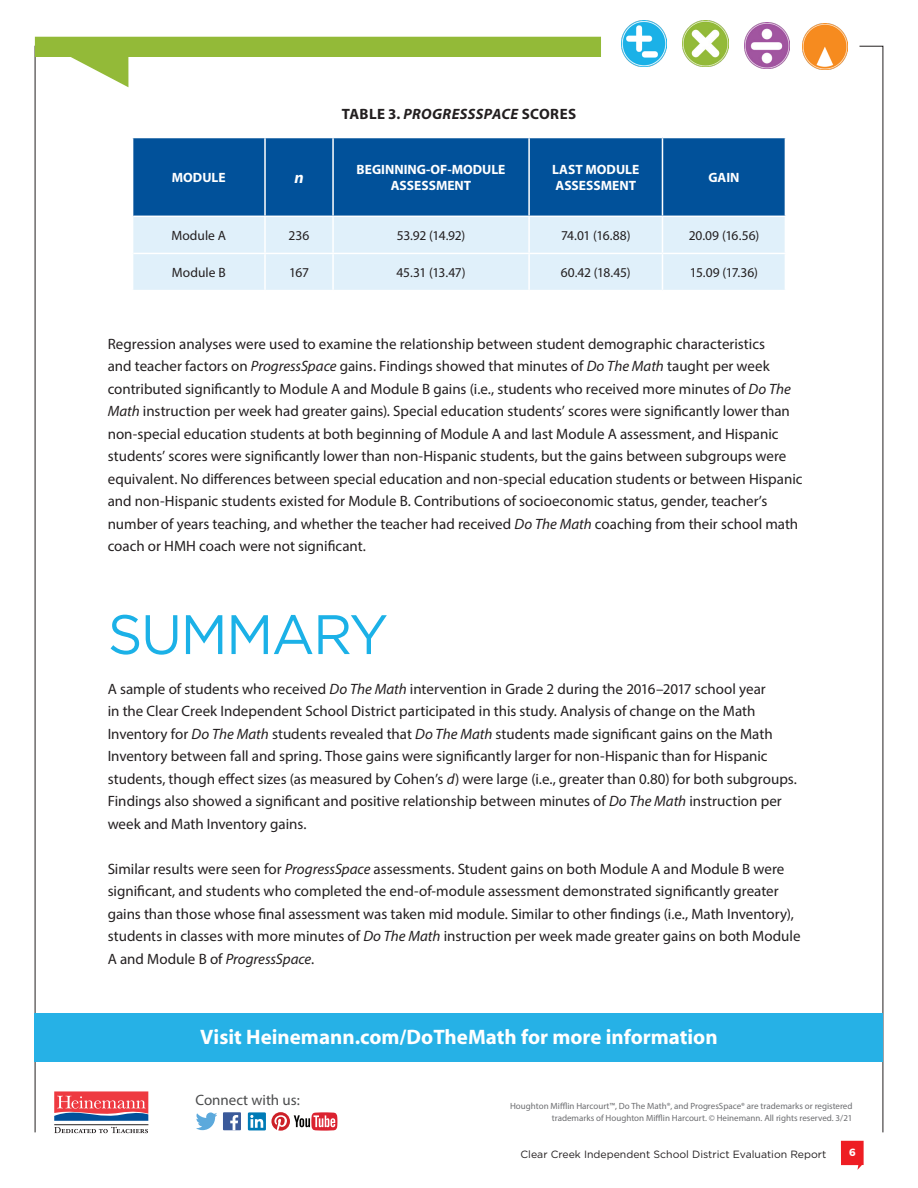
<style>
.page{position:relative;width:918px;height:1188px;background:#fff}
.page>*{position:absolute;margin:0;border:0;box-sizing:border-box;transform-origin:0 0}
.t1{font:55.5px "Gotham";letter-spacing:-.03em;color:#1bb1e7}
.t2{font:700 21px "Myriad";color:#fff}
.t3{font:italic 700 16.5px "Myriad Pro";color:#fff}
.Body{font:15px/22.5px "Myriad Pro";color:#231f20}
.Body-2{font:700 15px "Myriad Pro";letter-spacing:.02em;color:#231f20}
.copyright{font:15px "Myriad Pro";color:#4b4c4d}
.Body-3{font:13.5px "Myriad Pro";letter-spacing:-.01em;color:#231f20}
.t4{font:700 13.5px/16.2px "Myriad Pro";color:#fff;text-align:center}
.t5{font:10.5px "Gotham";color:#231f20}
.t6{font:700 10.5px "Montserrat";color:#fff}
.t7{font:9px/12px "Myriad Pro";color:#6c6d70;text-align:right}
.s1{font-style:italic}
</style>
<div class="page">
<img style="left:622px;top:21px;width:45px;height:45px">
<img style="left:683px;top:21px;width:45px;height:45px">
<img style="left:744px;top:23px;width:45px;height:45px">
<img style="left:802px;top:24px;width:46px;height:45px">
<svg style="left:859px;top:46px;width:24px;height:1087px"></svg>
<svg style="left:35px;top:37px;width:566px;height:50px"></svg>
<svg style="left:196px;top:1112px;width:21px;height:18px"></svg>
<div style="left:223px;top:1112px;width:18px;height:18px;background:#3b5a9a"></div>
<svg style="left:230px;top:1115px;width:8px;height:15px"></svg>
<div style="left:248px;top:1112px;width:18px;height:18px;background:#007bb6"></div>
<svg style="left:250px;top:1115px;width:13px;height:13px"></svg>
<svg style="left:271px;top:1112px;width:66px;height:19px"></svg>
<div style="left:35px;top:1014px;width:848px;height:48px;background:#26b1e6"></div>
<svg style="left:54px;top:1091px;width:94px;height:30px;background:#bb5f74"></svg>
<hr style="left:54px;top:1124px;width:94px;height:1px;background:#231f20">
<svg style="left:54px;top:1127px;width:94px;height:6px"></svg>
<svg style="left:841px;top:1141px;width:23px;height:29px"></svg>
<div style="left:133px;top:138px;width:652px;height:78px;background:#01519a"></div>
<div style="left:133px;top:217px;width:652px;height:73px;background:#e0f0fa"></div>
<hr style="left:264px;top:138px;width:2px;height:78px;background:#fff">
<hr style="left:332px;top:138px;width:2px;height:78px;background:#fff">
<hr style="left:528px;top:138px;width:2px;height:78px;background:#fff">
<hr style="left:662px;top:138px;width:1px;height:78px;background:#fff">
<hr style="left:264px;top:217px;width:2px;height:36px;background:#fff">
<hr style="left:332px;top:217px;width:2px;height:36px;background:#fff">
<hr style="left:528px;top:217px;width:2px;height:36px;background:#fff">
<hr style="left:662px;top:217px;width:1px;height:36px;background:#fff">
<hr style="left:133px;top:253px;width:132px;height:1px;background:#fff">
<hr style="left:265px;top:253px;width:68px;height:1px;background:#fff">
<hr style="left:264px;top:254px;width:2px;height:36px;background:#fff">
<hr style="left:333px;top:253px;width:196px;height:1px;background:#fff">
<hr style="left:332px;top:254px;width:2px;height:36px;background:#fff">
<hr style="left:529px;top:253px;width:133px;height:1px;background:#fff">
<hr style="left:528px;top:254px;width:2px;height:36px;background:#fff">
<hr style="left:662px;top:253px;width:124px;height:1px;background:#fff">
<hr style="left:662px;top:254px;width:1px;height:36px;background:#fff">
<p class="Body-2" style="left:342px;top:104px;width:236px">TABLE 3. <span class="s1">PROGRESSSPACE</span> SCORES</p>
<p class="t4" style="left:172px;top:169px;width:55px">MODULE</p>
<p class="t3" style="left:294px;top:167px;width:11px">n</p>
<p class="t4" style="left:357px;top:161px;width:150px">BEGINNING-OF-MODULE<br>ASSESSMENT</p>
<p class="t4" style="left:552px;top:161px;width:89px;text-align:left">LAST MODULE<br>ASSESSMENT</p>
<p class="t4" style="left:708px;top:169px;width:33px">GAIN</p>
<p class="Body-3" style="left:171px;top:227px;width:56px">Module A</p>
<p class="Body-3" style="left:289px;top:227px;width:22px">236</p>
<p class="Body-3" style="left:397px;top:227px;width:70px">53.92 (14.92)</p>
<p class="Body-3" style="left:561px;top:227px;width:71px">74.01 (16.88)</p>
<p class="Body-3" style="left:689px;top:227px;width:72px">20.09 (16.56)</p>
<p class="Body-3" style="left:172px;top:264px;width:55px">Module B</p>
<p class="Body-3" style="left:289px;top:264px;width:21px">167</p>
<p class="Body-3" style="left:397px;top:264px;width:71px">45.31 (13.47)</p>
<p class="Body-3" style="left:561px;top:264px;width:71px">60.42 (18.45)</p>
<p class="Body-3" style="left:690px;top:264px;width:70px">15.09 (17.36)</p>
<p class="Body" style="left:108px;top:332px;width:696px">Regression analyses were used to examine the relationship between student demographic characteristics<br>and teacher factors on <span class="s1">ProgressSpace</span> gains. Findings showed that minutes of <span class="s1">Do The Math</span> taught per week contributed significantly to Module A and Module B gains (i.e., students who received more minutes of <span class="s1">Do The Math</span> instruction per week had greater gains). Special education students’ scores were significantly lower than non-special education students at both beginning of Module A and last Module A assessment, and Hispanic students’ scores were significantly lower than non-Hispanic students, but the gains between subgroups were equivalent. No differences between special education and non-special education students or between Hispanic and non-Hispanic students existed for Module B. Contributions of socioeconomic status, gender, teacher’s number of years teaching, and whether the teacher had received <span class="s1">Do The Math</span> coaching from their school math coach or HMH coach were not significant.</p>
<p class="t1" style="left:108px;top:604px;width:282px">SUMMARY</p>
<p class="Body" style="left:108px;top:677px;width:691px">A sample of students who received <span class="s1">Do The Math</span> intervention in Grade 2 during the 2016–2017 school year<br>in the Clear Creek Independent School District participated in this study. Analysis of change on the Math Inventory for <span class="s1">Do The Math</span> students revealed that <span class="s1">Do The Math</span> students made significant gains on the Math Inventory between fall and spring. Those gains were significantly larger for non-Hispanic than for Hispanic students, though effect sizes (as measured by Cohen’s <span class="s1">d</span>) were large (i.e., greater than 0.80) for both subgroups.<br>Findings also showed a significant and positive relationship between minutes of <span class="s1">Do The Math</span> instruction per week and Math Inventory gains.</p>
<p class="Body" style="left:108px;top:857px;width:694px">Similar results were seen for <span class="s1">ProgressSpace</span> assessments. Student gains on both Module A and Module B were significant, and students who completed the end-of-module assessment demonstrated significantly greater gains than those whose final assessment was taken mid module. Similar to other findings (i.e., Math Inventory), students in classes with more minutes of <span class="s1">Do The Math</span> instruction per week made greater gains on both Module A and Module B of <span class="s1">ProgressSpace</span>.</p>
<p class="t2" style="left:200px;top:1026px;width:519px">Visit Heinemann.com/DoTheMath for more information</p>
<p class="copyright" style="left:195px;top:1091px;width:106px">Connect with us:</p>
<p class="t7" style="left:510px;top:1100px;width:344px">Houghton Mifflin Harcourt™, Do The Math®, and ProgresSpace® are trademarks or registered trademarks of Houghton Mifflin Harcourt. © Heinemann. All rights reserved. 3/21</p>
<p class="t5" style="left:521px;top:1148px;width:307px">Clear Creek Independent School District Evaluation Report</p>
<p class="t6" style="left:849px;top:1144px;width:8px">6</p>
</div>
